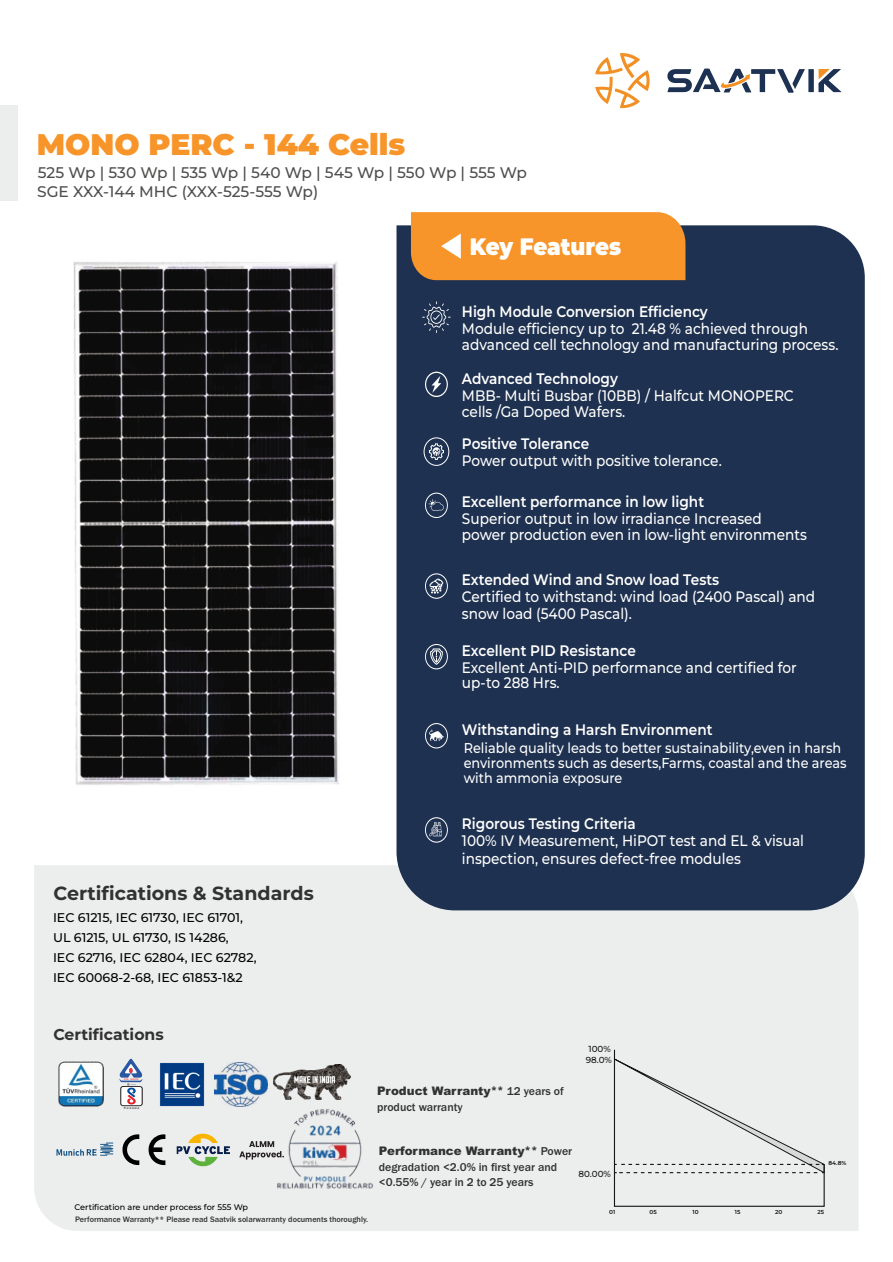
<style>
.page{position:relative;width:893px;height:1262px;background:#fff}
.page>*{position:absolute;margin:0;border:0;box-sizing:border-box;transform-origin:0 0}
.t1{font:900 29.7px "Montserrat";color:#f8952a}
.t2{font:900 23.7px "Montserrat";letter-spacing:-.005em;color:#fff;scale:.9 1}
.t3{font:700 19.05px "Montserrat";color:#323232}
.t4{font:700 15.6px "Montserrat";color:#323232}
.t5{font:500 15.45px "Montserrat";letter-spacing:-.005em;color:#4e4e4d}
.t6{font:500 15.15px/16.6px "Montserrat";color:#fff;scale:.9 1}
.t7{font:600 15.15px "Montserrat";color:#fff;scale:.9 1}
.t8{font:500 14.25px/15.1px "Montserrat";color:#fff;scale:.9 1}
.t9{font:500 12.6px/20.1px "Montserrat";color:#000}
.t10{font:500 11.85px/15px "Franklin Gothic";color:#323232}
.t11{font:900 11.85px "Arial";color:#323232}
.t12{font:500 8.7px/10.6px "Montserrat";color:#151616;text-align:center}
.t13{font:500 8.25px "Franklin Gothic";color:#323232}
.t14{font:500 8.1px "Montserrat";color:#000}
.t15{font:600 5.7px "Montserrat";color:#151616}
.s1{font-family:"Franklin Gothic";font-weight:500}
</style>
<div class="page">
<div style="left:0;top:106px;width:18px;height:95px;background:#eceded"></div>
<div style="left:34px;top:865px;width:824px;height:366px;background:#eceded"></div>
<svg style="left:613px;top:1048px;width:212px;height:159px;background:#e5e6e6"></svg>
<img style="left:158px;top:1061px;width:47px;height:46px">
<img style="left:214px;top:1062px;width:53px;height:44px">
<svg style="left:148px;top:1134px;width:17px;height:31px"></svg>
<svg style="left:122px;top:1134px;width:17px;height:31px"></svg>
<svg style="left:119px;top:1058px;width:24px;height:51px"></svg>
<img style="left:52px;top:1061px;width:58px;height:46px">
<svg style="left:239px;top:1141px;width:34px;height:18px"></svg>
<svg style="left:56px;top:1142px;width:57px;height:13px"></svg>
<svg style="left:177px;top:1132px;width:53px;height:35px;background:#c7cbb7"></svg>
<img style="left:274px;top:1064px;width:77px;height:35px">
<img style="left:273px;top:1105px;width:103px;height:87px">
<svg style="left:595px;top:53px;width:54px;height:55px"></svg>
<svg style="left:667px;top:69px;width:174px;height:24px"></svg>
<div style="left:396px;top:225px;width:468px;height:685px;background:#1f3150"></div>
<div style="left:411px;top:212px;width:274px;height:68px;background:#f8952a"></div>
<svg style="left:425px;top:492px;width:23px;height:26px"></svg>
<svg style="left:422px;top:301px;width:28px;height:32px"></svg>
<svg style="left:425px;top:372px;width:23px;height:25px"></svg>
<svg style="left:425px;top:573px;width:23px;height:26px"></svg>
<svg style="left:425px;top:644px;width:23px;height:25px"></svg>
<svg style="left:425px;top:723px;width:23px;height:25px"></svg>
<svg style="left:425px;top:817px;width:23px;height:25px"></svg>
<div style="left:423px;top:437px;width:26px;height:29px;border:1px solid #fff;border-radius:50%"></div>
<svg style="left:428px;top:443px;width:16px;height:17px"></svg>
<img style="left:73px;top:262px;width:266px;height:523px">
<h1 class="t1" style="left:37px;top:126px;width:370px">MONO PERC - 144 Cells</h1>
<p class="t5" style="left:37px;top:182px;width:283px">SGE XXX-144 MHC (XXX-525-555 Wp)</p>
<p class="t5" style="left:38px;top:163px;width:491px">525 Wp | 530 Wp | 535 Wp | 540 Wp | 545 Wp | 550 Wp | 555 Wp</p>
<h2 class="t2" style="left:470px;top:232px;width:169px">Key Features</h2>
<p class="t3" style="left:54px;top:881px;width:262px">Certifications &amp; Standards</p>
<p class="t9" style="left:53px;top:907px;width:205px">IEC 61215, IEC 61730, IEC 61701,<br>UL 61215, UL 61730, IS 14286,<br>IEC 62716, IEC 62804, IEC 62782,<br>IEC 60068-2-68, IEC 61853-1&amp;2</p>
<p class="t7" style="left:462px;top:302px;width:275px">High Module Conversion Efficiency</p>
<p class="t6" style="left:462px;top:320px;width:420px">Module efficiency up to 21.48 % achieved through advanced cell technology and manufacturing process.</p>
<p class="t7" style="left:462px;top:369px;width:175px">Advanced Technology</p>
<p class="t6" style="left:462px;top:387px;width:370px">MBB- Multi Busbar (10BB) / Halfcut MONOPERC cells /Ga Doped Wafers.</p>
<p class="t7" style="left:462px;top:434px;width:143px">Positive Tolerance</p>
<p class="t6" style="left:462px;top:452px;width:290px">Power output with positive tolerance.</p>
<p class="t7" style="left:462px;top:492px;width:270px">Excellent performance in low light</p>
<p class="t6" style="left:462px;top:511px;width:385px;line-height:15.6px">Superior output in low irradiance Increased power production even in low-light environments</p>
<p class="t7" style="left:462px;top:570px;width:287px">Extended Wind and Snow load Tests</p>
<p class="t6" style="left:462px;top:588px;width:394px">Certified to withstand: wind load (2400 Pascal) and snow load (5400 Pascal).</p>
<p class="t7" style="left:462px;top:641px;width:195px">Excellent PID Resistance</p>
<p class="t6" style="left:462px;top:659px;width:373px;line-height:15.3px">Excellent Anti-PID performance and certified for up-to 288 Hrs.</p>
<p class="t7" style="left:462px;top:720px;width:280px">Withstanding a Harsh Environment</p>
<p class="t8" style="left:463px;top:740px;width:427px">Reliable quality leads to better sustainability,even in harsh environments such as deserts,Farms, coastal and the areas with ammonia exposure</p>
<p class="t7" style="left:462px;top:814px;width:195px">Rigorous Testing Criteria</p>
<p class="t6" style="left:462px;top:832px;width:381px;line-height:17.2px">100% IV Measurement, HiPOT test and EL &amp; visual inspection, ensures defect-free modules</p>
<p class="t4" style="left:53px;top:1025px;width:112px">Certifications</p>
<p class="t14" style="left:74px;top:1202px;width:175px">Certification are under process for 555 Wp</p>
<p class="t13" style="left:75px;top:1216px;width:294px">Performance Warranty** Please read Saatvik solarwarranty documents thoroughly.</p>
<p class="t12" style="left:585px;top:1043px;width:28px">100%<br>98.0%</p>
<p class="t11" style="left:377px;top:1086px;width:188px">Product Warranty** <span class="s1">12 years of</span></p>
<p class="t10" style="left:377px;top:1100px;width:87px">product warranty</p>
<p class="t11" style="left:379px;top:1146px;width:195px">Performance Warranty** <span class="s1">Power</span></p>
<p class="t10" style="left:379px;top:1160px;width:180px">degradation &lt;2.0% in first year and &lt;0.55% / year in 2 to 25 years</p>
<p class="t15" style="left:828px;top:1159px;width:19px">84.8%</p>
<p class="t12" style="left:578px;top:1168px;width:34px">80.00%</p>
<p class="t15" style="left:609px;top:1208px;width:8px">01</p>
<p class="t15" style="left:649px;top:1208px;width:9px">05</p>
<p class="t15" style="left:692px;top:1208px;width:8px">10</p>
<p class="t15" style="left:734px;top:1208px;width:7px">15</p>
<p class="t15" style="left:775px;top:1208px;width:9px">20</p>
<p class="t15" style="left:817px;top:1208px;width:8px">25</p>
</div>
